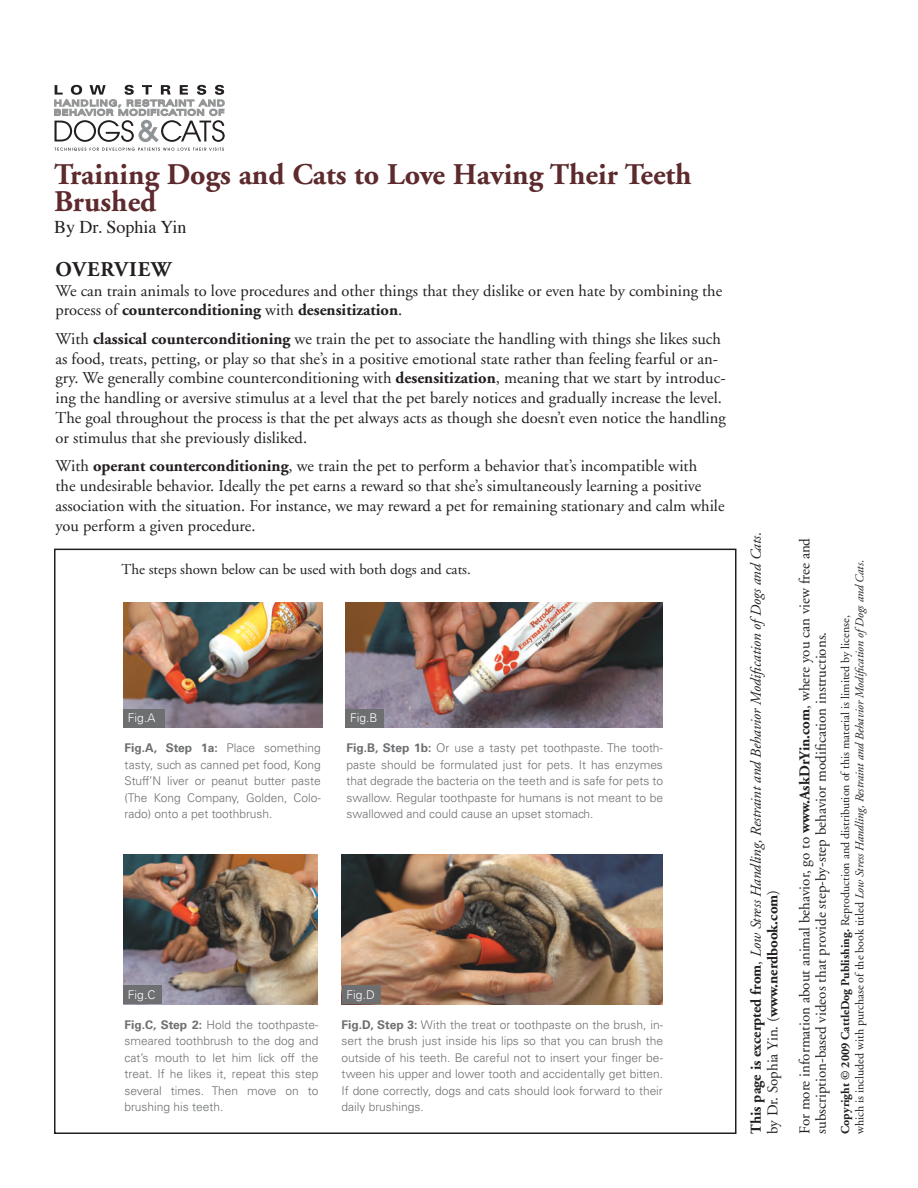
<style>
.page{position:relative;width:918px;height:1188px;background:#fff}
.page>*{position:absolute;margin:0;border:0;box-sizing:border-box;transform-origin:0 0}
.SH_SECT5{font:700 30px/27px "Adobe Garamond";color:#5d2a2d}
.t1{font:700 21px "Adobe Garamond";letter-spacing:.05em;color:#231f20}
.t2{font:18px "Times";color:#231f20}
.t3{font:16.5px/19.8px "Adobe Garamond";color:#231f20}
.SH_SECT5-2{font:15px/16.5px "Adobe Garamond";color:#231f20}
.t4{font:italic 15px/16.5px "Adobe Garamond";color:#231f20}
.CaptionR1{font:300 12px/16.5px "Univers";color:#6d6f71;text-align:justify}
.BT_R1noindent{font:12px/14.4px "Adobe Garamond";color:#231f20}
.CaptionR1-2{font:300 12px "Univers";color:#fff}
.s1{font-weight:700}
.s2{font-weight:700;font-style:normal}
.s3{font-style:normal}
.s4{font-style:italic}
</style>
<div class="page">
<svg style="left:54px;top:85px;width:171px;height:66px"></svg>
<img style="left:345px;top:603px;width:318px;height:125px">
<img style="left:342px;top:855px;width:321px;height:149px">
<div style="left:345px;top:709px;width:38px;height:19px;background:#6d6f71"></div>
<div style="left:342px;top:985px;width:38px;height:19px;background:#6d6f71"></div>
<img style="left:123px;top:603px;width:199px;height:125px">
<img style="left:123px;top:855px;width:194px;height:149px">
<div style="left:123px;top:709px;width:41px;height:19px;background:#6d6f71"></div>
<div style="left:123px;top:985px;width:38px;height:19px;background:#6d6f71"></div>
<p class="SH_SECT5" style="left:54px;top:162px;width:639px">Training Dogs and Cats to Love Having Their Teeth<br>Brushed</p>
<p class="t2" style="left:54px;top:210px;width:134px">By Dr. Sophia Yin</p>
<p class="t1" style="left:56px;top:258px;width:117px">OVERVIEW</p>
<p class="t3" style="left:55px;top:281px;width:668px">We can train animals to love procedures and other things that they dislike or even hate by combining the process of <span class="s1">counterconditioning</span> with <span class="s1">desensitization</span>.</p>
<p class="t3" style="left:55px;top:329px;width:672px">With <span class="s1">classical counterconditioning</span> we train the pet to associate the handling with things she likes such as food, treats, petting, or play so that she’s in a positive emotional state rather than feeling fearful or an&shy;gry. We generally combine counterconditioning with <span class="s1">desensitization</span>, meaning that we start by introduc&shy;ing the handling or aversive stimulus at a level that the pet barely notices and gradually increase the level.<br>The goal throughout the process is that the pet always acts as though she doesn’t even notice the handling or stimulus that she previously disliked.</p>
<p class="t3" style="left:55px;top:457px;width:671px">With <span class="s1">operant counterconditioning</span>, we train the pet to perform a behavior that’s incompatible with<br>the undesirable behavior. Ideally the pet earns a reward so that she’s simultaneously learning a positive association with the situation. For instance, we may reward a pet for remaining stationary and calm while you perform a given procedure.</p>
<p class="SH_SECT5-2" style="left:122px;top:561px;width:351px">The steps shown below can be used with both dogs and cats.</p>
<p class="CaptionR1-2" style="left:128px;top:711px;width:29px">Fig.A</p>
<p class="CaptionR1" style="left:124px;top:740px;width:198px"><span class="s1">Fig.A, Step 1a:</span> Place something tasty, such as canned pet food, Kong Stuff’N liver or peanut butter paste (The Kong Company, Golden, Colo&shy;rado) onto a pet toothbrush.</p>
<p class="CaptionR1-2" style="left:350px;top:711px;width:29px">Fig.B</p>
<p class="CaptionR1" style="left:347px;top:740px;width:318px"><span class="s1">Fig.B, Step 1b:</span> Or use a tasty pet toothpaste. The tooth&shy;paste should be formulated just for pets. It has enzymes that degrade the bacteria on the teeth and is safe for pets to swallow. Regular toothpaste for humans is not meant to be swallowed and could cause an upset stomach.</p>
<p class="CaptionR1-2" style="left:128px;top:987px;width:29px">Fig.C</p>
<p class="CaptionR1" style="left:125px;top:1016px;width:195px"><span class="s1">Fig.C, Step 2:</span> Hold the toothpaste&shy;smeared toothbrush to the dog and cat’s mouth to let him lick off the treat. If he likes it, repeat this step several times. Then move on to brushing his teeth.</p>
<p class="CaptionR1-2" style="left:347px;top:987px;width:30px">Fig.D</p>
<p class="CaptionR1" style="left:341px;top:1016px;width:323px"><span class="s1">Fig.D, Step 3:</span> With the treat or toothpaste on the brush, in&shy;sert the brush just inside his lips so that you can brush the outside of his teeth. Be careful not to insert your finger be&shy;tween his upper and lower tooth and accidentally get bitten.<br>If done correctly, dogs and cats should look forward to their daily brushings.</p>
<p class="t4" style="left:748px;top:1134px;width:603px;rotate:-90deg"><span class="s2">This page is excerpted from</span><span class="s3">,</span> Low Stress Handling, Restraint and Behavior Modification ofDogs and Cats<span class="s3">. by Dr. Sophia Yin. (</span><span class="s2">www.nerdbook.com</span><span class="s3">)</span></p>
<p class="SH_SECT5-2" style="left:797px;top:1134px;width:598px;rotate:-90deg">For more information about animal behavior, go to <span class="s1">www.AskDrYin.com</span>, where you can view free and subscription-based videos that provide step-by-step behavior modification instructions.</p>
<p class="BT_R1noindent" style="left:838px;top:1134px;width:576px;rotate:-90deg"><span class="s1">Copyright © 2009 CattleDog Publishing.</span> Reproduction and distribution of this material is limited by license,<br>which is included with purchase of the book titled <span class="s4">Low Stress Handling, Restraint and Behavior Modification ofDogs and Cats</span>.</p>
</div>
